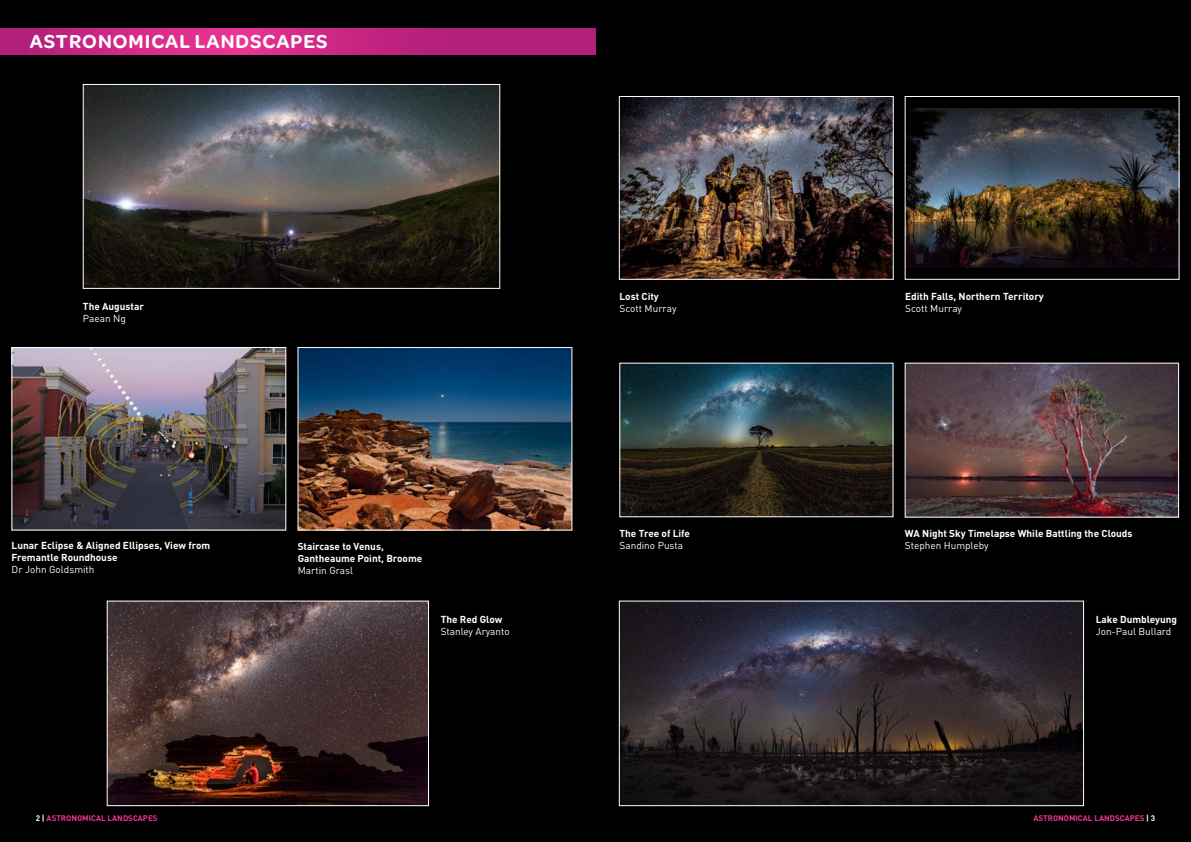
<style>
.page{position:relative;width:1191px;height:842px;background:#000}
.page>*{position:absolute;margin:0;border:0;box-sizing:border-box;transform-origin:0 0}
.t1{font:600 20px "Omnes";letter-spacing:.05em;color:#fff}
.t2{font:700 10px/12px "DIN";color:#fff}
.t3{font:10px "DIN";color:#fff}
.t4{font:700 8px "DIN";color:#ed3694}
.s1{color:#fff}
</style>
<div class="page">
<svg style="left:0;top:29px;width:595px;height:26px;background:#c62682"></svg>
<img style="left:85px;top:86px;width:413px;height:201px">
<div style="left:83px;top:84px;width:417px;height:205px;border:1px solid #fff"></div>
<img style="left:109px;top:603px;width:318px;height:201px">
<div style="left:107px;top:601px;width:322px;height:205px;border:1px solid #fff"></div>
<img style="left:621px;top:603px;width:460px;height:201px">
<div style="left:619px;top:601px;width:464px;height:205px;border:1px solid #fff"></div>
<img style="left:14px;top:349px;width:270px;height:179px">
<div style="left:12px;top:347px;width:274px;height:183px;border:1px solid #fff"></div>
<img style="left:300px;top:349px;width:270px;height:179px">
<div style="left:298px;top:347px;width:274px;height:183px;border:1px solid #fff"></div>
<img style="left:621px;top:98px;width:270px;height:180px">
<div style="left:619px;top:96px;width:274px;height:184px;border:1px solid #fff"></div>
<img style="left:907px;top:108px;width:270px;height:159px">
<div style="left:905px;top:96px;width:274px;height:184px;border:1px solid #fff"></div>
<img style="left:621px;top:365px;width:270px;height:150px">
<img style="left:907px;top:365px;width:269px;height:150px">
<h1 class="t1" style="left:30px;top:28px;width:299px">ASTRONOMICAL LANDSCAPES</h1>
<p class="t2" style="left:83px;top:300px;width:62px">The Augustar</p>
<p class="t3" style="left:83px;top:312px;width:44px">Paean Ng</p>
<p class="t2" style="left:12px;top:539px;width:200px">Lunar Eclipse &amp; Aligned Ellipses, View from<br>Fremantle Roundhouse</p>
<p class="t3" style="left:12px;top:563px;width:84px">Dr John Goldsmith</p>
<p class="t2" style="left:298px;top:540px;width:126px">Staircase to Venus,<br>Gantheaume Point, Broome</p>
<p class="t3" style="left:298px;top:564px;width:57px">Martin Grasl</p>
<p class="t2" style="left:441px;top:613px;width:63px">The Red Glow</p>
<p class="t3" style="left:441px;top:625px;width:70px">Stanley Aryanto</p>
<p class="t2" style="left:619px;top:290px;width:41px">Lost City</p>
<p class="t3" style="left:619px;top:302px;width:58px">Scott Murray</p>
<p class="t2" style="left:619px;top:527px;width:72px">The Tree of Life</p>
<p class="t3" style="left:619px;top:540px;width:65px">Sandino Pusta</p>
<p class="t2" style="left:905px;top:290px;width:140px">Edith Falls, Northern Territory</p>
<p class="t3" style="left:905px;top:302px;width:58px">Scott Murray</p>
<p class="t2" style="left:905px;top:527px;width:229px">WA Night Sky Timelapse While Battling the Clouds</p>
<p class="t3" style="left:905px;top:540px;width:85px">Stephen Humpleby</p>
<p class="t2" style="left:1095px;top:613px;width:83px">Lake Dumbleyung</p>
<p class="t3" style="left:1095px;top:625px;width:77px">Jon-Paul Bullard</p>
<p class="t4" style="left:36px;top:813px;width:123px"><span class="s1">2 |</span> ASTRONOMICAL LANDSCAPES</p>
<p class="t4" style="left:1033px;top:813px;width:123px">ASTRONOMICAL LANDSCAPES <span class="s1">| 3</span></p>
</div>
